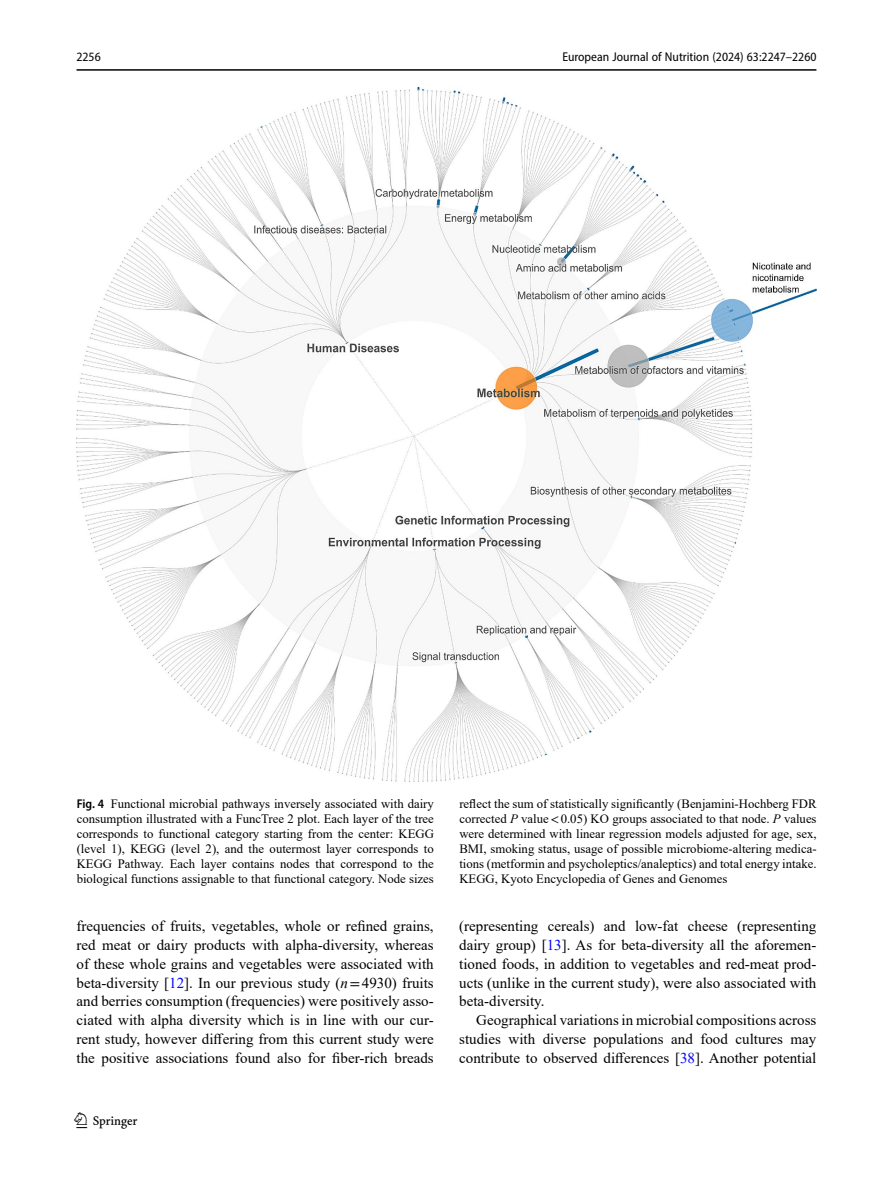
<style>
.page{position:relative;width:893px;height:1187px;background:#fff}
.page>*{position:absolute;margin:0;border:0;box-sizing:border-box;transform-origin:0 0}
.t1{font:22.5px "Springnew";color:#000}
.Body_Text_Indent{font:15px/18.8px "Times New Roman";color:#000;text-align:justify}
.Figure_Caption{font:12.75px/15px "Times New Roman";color:#000;text-align:justify}
.t2{font:semi-condensed 12.75px "Myriad Pro";color:#000}
.s1{font-family:"Myriad Pro";font-weight:600;font-stretch:semi-condensed}
.s2{font-style:italic}
.s3{font-family:"STIX"}
.s4{color:#00f}
</style>
<div class="page">
<hr style="left:77px;top:69px;width:739px;height:2px;background:#000">
<img style="left:77px;top:87px;width:740px;height:694px">
<p class="t2" style="left:77px;top:49px;width:26px">2256</p>
<p class="t2" style="left:562px;top:49px;width:255px">European Journal of Nutrition (2024) 63:2247–2260</p>
<p class="Figure_Caption" style="left:77px;top:796px;width:359px"><span class="s1">Fig. 4</span> Functional microbial pathways inversely associated with dairy consumption illustrated with a FuncTree 2 plot. Each layer of the tree corresponds to functional category starting from the center: KEGG (level 1), KEGG (level 2), and the outermost layer corresponds to KEGG Pathway. Each layer contains nodes that correspond to the biological functions assignable to that functional category. Node sizes</p>
<p class="Figure_Caption" style="left:459px;top:796px;width:359px">reflect the sum of statistically significantly (Benjamini-Hochberg FDR corrected <span class="s2">P</span> value<span class="s3">&lt;</span>0.05) KO groups associated to that node. <span class="s2">P</span> values were determined with linear regression models adjusted for age, sex, BMI, smoking status, usage of possible microbiome-altering medica&shy;tions (metformin and psycholeptics/analeptics) and total energy intake.<br>KEGG, Kyoto Encyclopedia of Genes and Genomes</p>
<p class="Body_Text_Indent" style="left:77px;top:916px;width:359px">frequencies of fruits, vegetables, whole or refined grains, red meat or dairy products with alpha-diversity, whereas of these whole grains and vegetables were associated with beta-diversity [<span class="s4">12</span>]. In our previous study (<span class="s2">n</span><span class="s3">=</span>4930) fruits and berries consumption (frequencies) were positively asso&shy;ciated with alpha diversity which is in line with our cur&shy;rent study, however differing from this current study were the positive associations found also for fiber-rich breads</p>
<h1 class="t1" style="left:77px;top:1107px;width:63px">1 3</h1>
<p class="Body_Text_Indent" style="left:459px;top:916px;width:359px">(representing cereals) and low-fat cheese (representing dairy group) [<span class="s4">13</span>]. As for beta-diversity all the aforemen&shy;tioned foods, in addition to vegetables and red-meat prod&shy;ucts (unlike in the current study), were also associated with beta-diversity.</p>
<p class="Body_Text_Indent" style="left:459px;top:1010px;width:359px;text-indent:17px">Geographical variations in microbial compositions across studies with diverse populations and food cultures may contribute to observed differences [<span class="s4">38</span>]. Another potential</p>
</div>
